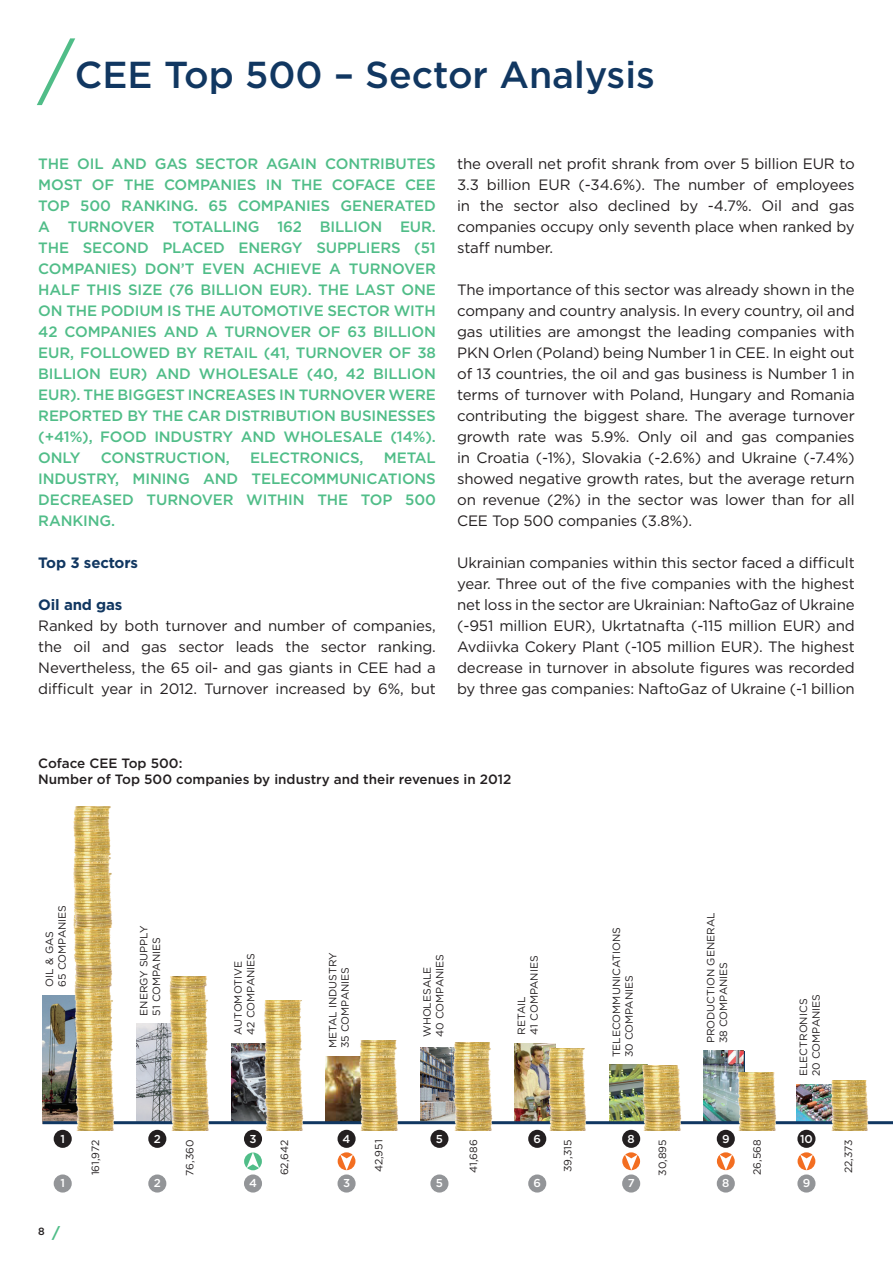
<style>
.page{position:relative;width:893px;height:1263px;background:#fff}
.page>*{position:absolute;margin:0;border:0;box-sizing:border-box;transform-origin:0 0}
.t1{font:500 37.5px "Gotham";color:#113761}
.t2{font:15px/21px "Gotham";letter-spacing:-.01em;color:#231f20;text-align:justify}
.t3{font:500 15px/21px "Gotham";letter-spacing:-.01em;color:#50bd88;text-align:justify}
.t4{font:700 15px "Gotham";letter-spacing:-.01em;color:#113761}
.t5{font:500 13.5px/16.2px "Gotham";color:#231f20}
.t6{font:500 11.55px "Gotham";color:#fff}
.t7{font:10.5px/12.6px "Gotham";color:#231f20}
.t8{font:500 10.5px "Gotham";color:#231f20}
.s1{font-weight:400;font-size:72px;color:#50bd88}
.s2{font-weight:700;font-size:15px;color:#50bd88}
</style>
<div class="page">
<img style="left:43px;top:995px;width:31px;height:126px">
<img style="left:797px;top:1084px;width:31px;height:37px">
<img style="left:137px;top:1024px;width:31px;height:97px">
<img style="left:231px;top:1043px;width:32px;height:78px">
<img style="left:326px;top:1056px;width:31px;height:65px">
<img style="left:420px;top:1047px;width:32px;height:74px">
<img style="left:514px;top:1044px;width:41px;height:77px">
<img style="left:609px;top:1064px;width:38px;height:57px">
<img style="left:704px;top:1051px;width:40px;height:70px">
<hr style="left:43px;top:1121px;width:850px;height:3px;background:#113761">
<img style="left:74px;top:927px;width:43px;height:203px">
<img style="left:74px;top:806px;width:39px;height:121px">
<img style="left:828px;top:1080px;width:43px;height:50px">
<img style="left:168px;top:977px;width:43px;height:153px">
<img style="left:263px;top:1001px;width:43px;height:129px">
<img style="left:357px;top:1040px;width:43px;height:90px">
<img style="left:452px;top:1043px;width:42px;height:87px">
<img style="left:546px;top:1048px;width:43px;height:82px">
<img style="left:641px;top:1065px;width:43px;height:65px">
<img style="left:735px;top:1072px;width:43px;height:58px">
<div style="left:54px;top:1130px;width:18px;height:18px;background:#231f20;border-radius:50%"></div>
<div style="left:148px;top:1130px;width:18px;height:18px;background:#231f20;border-radius:50%"></div>
<div style="left:244px;top:1130px;width:18px;height:18px;background:#231f20;border-radius:50%"></div>
<div style="left:337px;top:1130px;width:19px;height:18px;background:#231f20;border-radius:50%"></div>
<div style="left:430px;top:1130px;width:18px;height:18px;background:#231f20;border-radius:50%"></div>
<div style="left:528px;top:1130px;width:18px;height:18px;background:#231f20;border-radius:50%"></div>
<div style="left:622px;top:1130px;width:18px;height:18px;background:#231f20;border-radius:50%"></div>
<div style="left:717px;top:1130px;width:18px;height:18px;background:#231f20;border-radius:50%"></div>
<div style="left:797px;top:1130px;width:18px;height:18px;background:#231f20;border-radius:50%"></div>
<div style="left:54px;top:1174px;width:18px;height:18px;background:#939598;border-radius:50%"></div>
<div style="left:148px;top:1174px;width:18px;height:18px;background:#939598;border-radius:50%"></div>
<div style="left:244px;top:1174px;width:18px;height:18px;background:#939598;border-radius:50%"></div>
<div style="left:337px;top:1174px;width:19px;height:18px;background:#939598;border-radius:50%"></div>
<div style="left:430px;top:1174px;width:18px;height:18px;background:#939598;border-radius:50%"></div>
<div style="left:528px;top:1174px;width:18px;height:18px;background:#939598;border-radius:50%"></div>
<div style="left:622px;top:1174px;width:18px;height:18px;background:#939598;border-radius:50%"></div>
<div style="left:717px;top:1174px;width:18px;height:18px;background:#939598;border-radius:50%"></div>
<div style="left:797px;top:1174px;width:18px;height:18px;background:#939598;border-radius:50%"></div>
<div style="left:244px;top:1152px;width:18px;height:18px;background:#50bd88;border-radius:50%"></div>
<svg style="left:247px;top:1152px;width:12px;height:16px"></svg>
<div style="left:338px;top:1152px;width:17px;height:18px;background:#f36e21;border-radius:50%"></div>
<svg style="left:340px;top:1154px;width:13px;height:16px"></svg>
<svg style="left:622px;top:1152px;width:18px;height:18px"></svg>
<svg style="left:625px;top:1154px;width:13px;height:16px"></svg>
<svg style="left:717px;top:1152px;width:18px;height:18px"></svg>
<svg style="left:719px;top:1154px;width:13px;height:16px"></svg>
<div style="left:798px;top:1152px;width:17px;height:18px;background:#f36e21;border-radius:50%"></div>
<svg style="left:800px;top:1154px;width:13px;height:16px"></svg>
<h1 class="t1" style="left:38px;top:51px;width:618px"><span class="s1">/</span>CEE TOP 500 – SECTOR ANALYSIS</h1>
<p class="t3" style="left:38px;top:153px;width:399px;text-align:left">THE OIL AND GAS SECTOR AGAIN CONTRIBUTES MOST OF THE COMPANIES IN THE COFACE CEE TOP 500 RANKING. 65 COMPANIES GENERATED A TURNOVER TOTALLING</p>
<p class="t3" style="left:277px;top:216px;width:134px">162 BILLION EUR</p>
<p class="t3" style="left:38px;top:216px;width:399px;text-indent:394px">.<br>THE SECOND PLACED ENERGY SUPPLIERS (51<br>COMPANIES) DON’T EVEN ACHIEVE A TURNOVER HALF THIS SIZE (76 BILLION EUR</p>
<p class="t3" style="left:38px;top:279px;width:399px;text-indent:263px">). THE LAST ONE ON THE PODIUM IS THE AUTOMOTIVE SECTOR WITH 42 COMPANIES AND A TURNOVER OF 63 BILLION EUR</p>
<p class="t3" style="left:38px;top:342px;width:399px;text-indent:32px">, FOLLOWED BY RETAIL (41, TURNOVER OF 38<br>BILLION EUR</p>
<p class="t3" style="left:141px;top:363px;width:297px">) AND WHOLESALE (40, 42 BILLION</p>
<p class="t3" style="left:38px;top:384px;width:399px;text-indent:32px">). THE BIGGEST INCREASES IN TURNOVER WERE REPORTED BY THE CAR DISTRIBUTION BUSINESSES (+41%), FOOD INDUSTRY AND WHOLESALE (14%).<br>ONLY</p>
<p class="t3" style="left:38px;top:384px;width:12px">EUR</p>
<p class="t3" style="left:101px;top:447px;width:131px">CONSTRUCTION,</p>
<p class="t3" style="left:250px;top:447px;width:115px">ELECTRONICS,</p>
<p class="t3" style="left:38px;top:447px;width:399px;text-indent:346px">METAL INDUSTRY, MINING AND TELECOMMUNICATIONS DECREASED TURNOVER WITHIN THE TOP 500<br>RANKING.</p>
<p class="t4" style="left:38px;top:553px;width:101px">Top 3 sectors</p>
<p class="t4" style="left:38px;top:595px;width:86px">Oil and gas</p>
<p class="t2" style="left:38px;top:615px;width:399px">Ranked by both turnover and number of companies, the oil and gas sector leads the sector ranking.<br>Nevertheless, the 65 oil- and gas giants in CEE had a difficult year in 2012. Turnover increased by 6%, but</p>
<p class="t2" style="left:457px;top:153px;width:399px">the overall net profit shrank from over 5 billion EUR to 3.3 billion EUR (-34.6%). The number of employees in the sector also declined by -4.7%. Oil and gas companies occupy only seventh place when ranked by staff number.</p>
<p class="t2" style="left:457px;top:279px;width:399px">The importance of this sector was already shown in the company and country analysis. In every country, oil and gas utilities are amongst the leading companies with PKN Orlen (Poland) being N umber 1 in CEE. In eight out of 13 countries, the oil and gas business is N umber 1 in terms of turnover with Poland, Hungary and Romania contributing the biggest share. The average turnover growth rate was 5.9%. Only oil and gas companies in Croatia (-1%), Slovakia (-2.6%) and Ukraine (-7.4%) showed negative growth rates, but the average return on revenue (2%) in the sector was lower than for all CEE Top 500 companies (3.8%).</p>
<p class="t2" style="left:457px;top:552px;width:399px">Ukrainian companies within this sector faced a difficult year. Three out of the five companies with the highest net loss in the sector are Ukrainian: NaftoGaz of Ukraine (-951 million EUR), Ukrtatnafta (-115 million EUR) and Avdiivka Cokery Plant (-105 million EUR). The highest decrease in turnover in absolute figures was recorded by three gas companies: NaftoGaz of Ukraine (-1 billion</p>
<p class="t5" style="left:38px;top:755px;width:475px">COFACE CEE TOP 500:<br>N UMBER OF TOP 500 COMPANIES BY INDUSTRY AND THEIR REVENUES IN 2012</p>
<p class="t7" style="left:43px;top:986px;width:81px;rotate:-90deg">Oil &amp; Gas<br>65 companies</p>
<p class="t7" style="left:137px;top:1016px;width:91px;rotate:-90deg">Energy supply<br>51 companies</p>
<p class="t7" style="left:232px;top:1035px;width:81px;rotate:-90deg">Automotive<br>42 companies</p>
<p class="t7" style="left:326px;top:1048px;width:97px;rotate:-90deg">Metal industry<br>35 companies</p>
<p class="t7" style="left:421px;top:1037px;width:83px;rotate:-90deg">Wholesale<br>40 companies</p>
<p class="t7" style="left:515px;top:1034px;width:79px;rotate:-90deg">Retail<br>41 companies</p>
<p class="t7" style="left:610px;top:1057px;width:130px;rotate:-90deg">Telecommunications<br>30 companies</p>
<p class="t7" style="left:704px;top:1043px;width:131px;rotate:-90deg">Production general<br>38 companies</p>
<p class="t7" style="left:797px;top:1076px;width:82px;rotate:-90deg">Electronics<br>20 companies</p>
<p class="t6" style="left:60px;top:1131px;width:6px">1</p>
<p class="t6" style="left:154px;top:1131px;width:9px">2</p>
<p class="t6" style="left:249px;top:1131px;width:9px">3</p>
<p class="t6" style="left:343px;top:1131px;width:9px">4</p>
<p class="t6" style="left:436px;top:1131px;width:9px">5</p>
<p class="t6" style="left:533px;top:1131px;width:9px">6</p>
<p class="t6" style="left:628px;top:1131px;width:9px">8</p>
<p class="t6" style="left:722px;top:1131px;width:9px">9</p>
<p class="t6" style="left:800px;top:1131px;width:14px">10</p>
<p class="t6" style="left:60px;top:1175px;width:6px">1</p>
<p class="t6" style="left:154px;top:1175px;width:9px">2</p>
<p class="t6" style="left:249px;top:1175px;width:9px">4</p>
<p class="t6" style="left:343px;top:1175px;width:9px">3</p>
<p class="t6" style="left:436px;top:1175px;width:9px">5</p>
<p class="t6" style="left:533px;top:1175px;width:9px">6</p>
<p class="t6" style="left:628px;top:1175px;width:8px">7</p>
<p class="t6" style="left:722px;top:1175px;width:9px">8</p>
<p class="t6" style="left:803px;top:1175px;width:9px">9</p>
<p class="t7" style="left:89px;top:1175px;width:37px;rotate:-90deg">161,972</p>
<p class="t7" style="left:183px;top:1176px;width:38px;rotate:-90deg">76,360</p>
<p class="t7" style="left:278px;top:1175px;width:37px;rotate:-90deg">62,642</p>
<p class="t7" style="left:372px;top:1172px;width:34px;rotate:-90deg">42,951</p>
<p class="t7" style="left:467px;top:1173px;width:35px;rotate:-90deg">41,686</p>
<p class="t7" style="left:561px;top:1172px;width:34px;rotate:-90deg">39,315</p>
<p class="t7" style="left:656px;top:1176px;width:38px;rotate:-90deg">30,895</p>
<p class="t7" style="left:750px;top:1175px;width:37px;rotate:-90deg">26,568</p>
<p class="t7" style="left:842px;top:1173px;width:35px;rotate:-90deg">22,373</p>
<p class="t8" style="left:38px;top:1224px;width:23px">8 <span class="s2">/</span></p>
</div>
